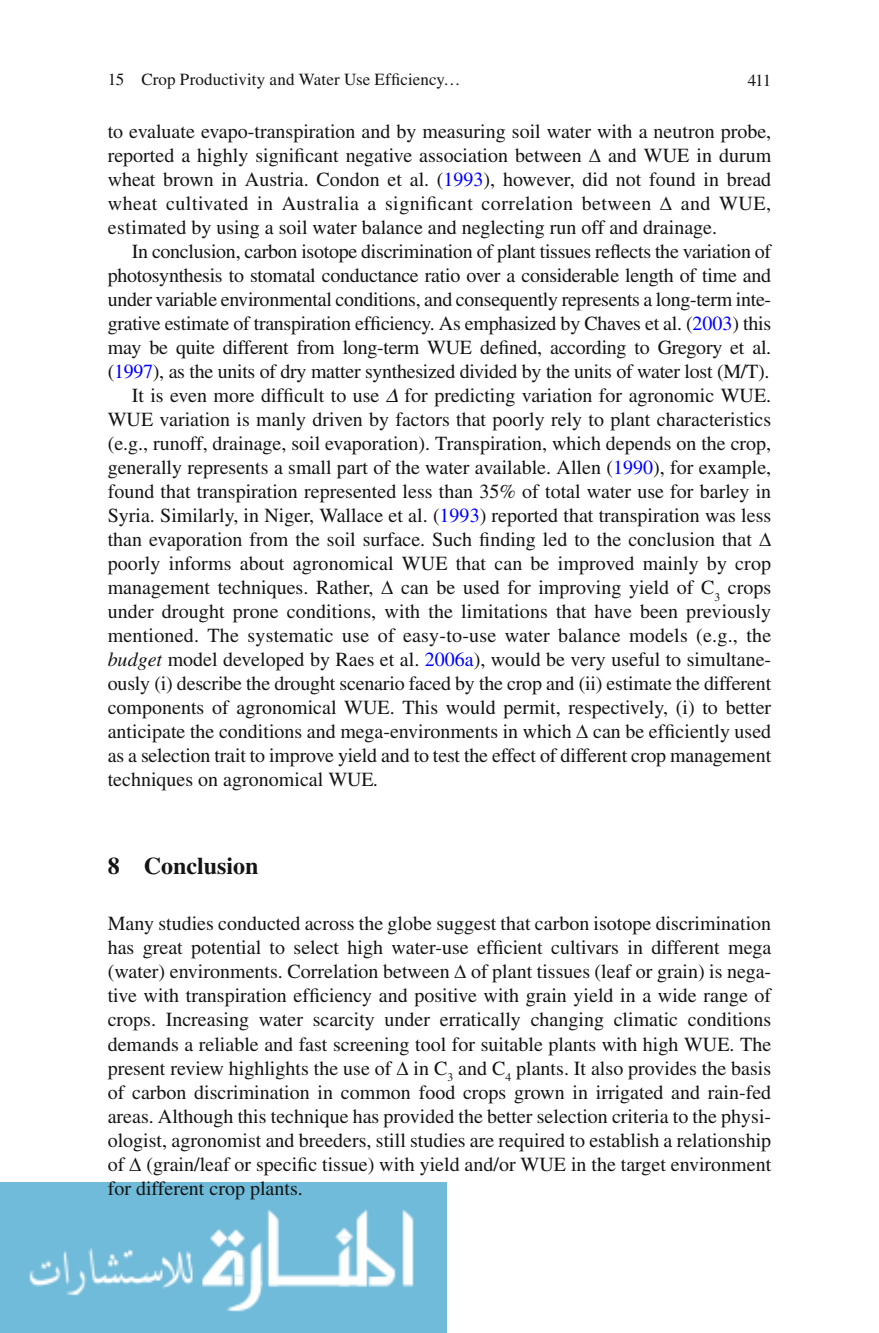
<style>
.page{position:relative;width:879px;height:1333px;background:#fff}
.page>*{position:absolute;margin:0;border:0;box-sizing:border-box;transform-origin:0 0}
.t1{font:700 24px "Times";color:#131413}
.t2{font:20px/24px "Times";color:#131413}
.t3{font:17px "Times";letter-spacing:.005em;color:#131413}
.s1{color:#00f}
.s2{font-style:italic}
</style>
<div class="page">
<img style="left:0;top:1182px;width:446px;height:150px">
<p class="t3" style="left:108px;top:73px;width:354px">15 Crop Productivity and Water Use Efficiency…</p>
<p class="t3" style="left:748px;top:74px;width:25px">411</p>
<p class="t2" style="left:108px;top:121px;width:665px">to evaluate evapo-transpiration and by measuring soil water with a neutron probe, reported a highly signi fi cant negative association between</p>
<p class="t2" style="left:108px;top:145px;width:665px;text-align:justify;text-indent:500px">and WUE in durum wheat brown in Austria. Condon et al. ( <span class="s1">1993</span> ), however, did not found in bread wheat cultivated in Australia a signi fi cant correlation between</p>
<p class="t2" style="left:108px;top:193px;width:665px;text-indent:573px">and WUE, estimated by using a soil water balance and neglecting run off and drainage.</p>
<p class="t2" style="left:132px;top:241px;width:641px">In conclusion, carbon isotope discrimination of plant tissues re fl ects the variation of</p>
<p class="t2" style="left:108px;top:265px;width:665px">photosynthesis to stomatal conductance ratio over a considerable length of time and</p>
<p class="t2" style="left:108px;top:289px;width:665px">under variable environmental conditions, and consequently represents a long-term inte-</p>
<p class="t2" style="left:108px;top:313px;width:665px">grative estimate of transpiration ef fi ciency. As emphasized by Chaves et al. ( <span class="s1">2003</span> ) this</p>
<p class="t2" style="left:108px;top:337px;width:665px">may be quite different from long-term WUE de fi ned, according to Gregory et al.</p>
<p class="t2" style="left:108px;top:361px;width:663px">( <span class="s1">1997</span> ) , as the units of dry matter synthesized divided by the units of water lost (M/T).</p>
<p class="t2" style="left:132px;top:385px;width:249px">It is even more dif fi cult to use</p>
<p class="t2" style="left:108px;top:385px;width:665px;text-indent:297px">for predicting variation for agronomic WUE.<br>WUE variation is manly driven by factors that poorly rely to plant characteristics (e.g., runoff, drainage, soil evaporation). Transpiration, which depends on the crop, generally represents a small part of the water available. Allen ( <span class="s1">1990</span> ) , for example, found that transpiration represented less than 35% of total water use for barley in Syria. Similarly, in Niger, Wallace et al. ( <span class="s1">1993</span> ) reported that transpiration was less than evaporation from the soil surface. Such fi nding led to the conclusion that poorly informs about agronomical WUE that can be improved mainly by crop management techniques. Rather,</p>
<p class="t2" style="left:108px;top:577px;width:665px;text-align:justify;text-indent:293px">can be used for improving yield of C <sub>3</sub> crops under drought prone conditions, with the limitations that have been previously mentioned. The systematic use of easy-to-use water balance models (e.g., the <span class="s2">budget</span> model developed by Raes et al. <span class="s1">2006a</span> ), would be very useful to simultane&shy;ously (i) describe the drought scenario faced by the crop and (ii) estimate the different components of agronomical WUE. This would permit, respectively, (i) to better anticipate the conditions and mega-environments in which can be ef fi ciently used as a selection trait to improve yield and to test the effect of different crop management techniques on agronomical WUE <span class="s2">.</span></p>
<p class="t1" style="left:108px;top:857px;width:152px">8 Conclusion</p>
<p class="t2" style="left:108px;top:913px;width:665px;text-align:justify">Many studies conducted across the globe suggest that carbon isotope discrimination has great potential to select high water-use ef fi cient cultivars in different mega (water) environments. Correlation between of plant tissues (leaf or grain) is nega&shy;tive with transpiration ef fi ciency and positive with grain yield in a wide range of crops. Increasing water scarcity under erratically changing climatic conditions demands a reliable and fast screening tool for suitable plants with high WUE. The present review highlights the use of in C <sub>3</sub> and C <sub>4</sub> plants. It also provides the basis of carbon discrimination in common food crops grown in irrigated and rain-fed areas. Although this technique has provided the better selection criteria to the physi&shy;ologist, agronomist and breeders, still studies are required to establish a relationship of (grain/leaf or speci fi c tissue) with yield and/or WUE in the target environment for different crop plants.</p>
</div>
